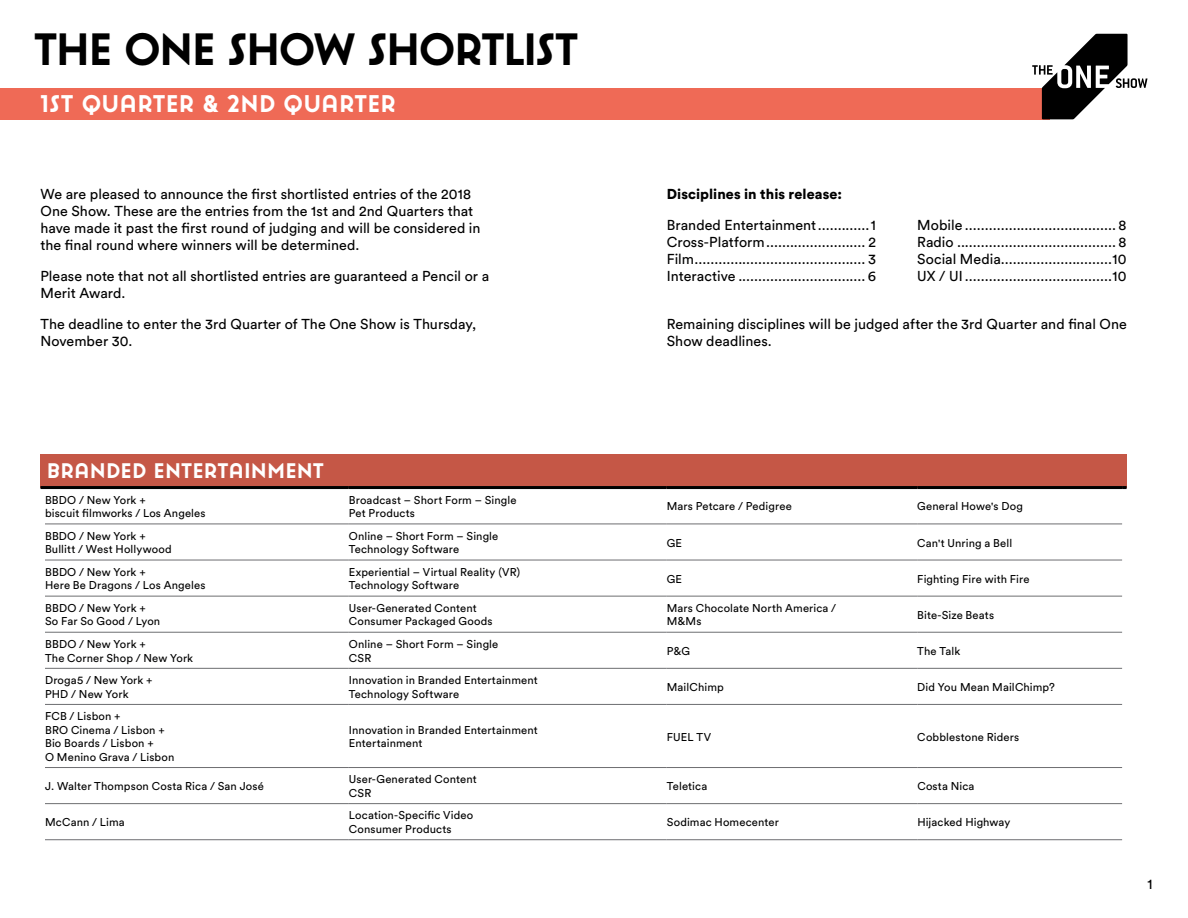
<style>
.page{position:relative;width:1188px;height:918px;background:#fff}
.page>*{position:absolute;margin:0;border:0;box-sizing:border-box;transform-origin:0 0}
.t1{font:700 45px "Uomo";letter-spacing:-.005em;color:#000}
.t2{font:700 24px "Uomo";letter-spacing:.035em;color:#fff}
.t3{font:700 21px "Uomo";letter-spacing:.035em;color:#fff}
.t4{font:14.25px/17.1px "Circular Std";letter-spacing:.005em;color:#000}
.t5{font:900 14.25px "Circular Std";letter-spacing:.005em;color:#000}
.t6{font:11.25px/13.5px "Circular Std";letter-spacing:.01em;color:#000}
</style>
<div class="page">
<div style="left:0;top:88px;width:1050px;height:31px;background:#ef6a56"></div>
<svg style="left:1032px;top:34px;width:116px;height:85px"></svg>
<div style="left:40px;top:454px;width:1087px;height:34px;background:#c55746"></div>
<svg style="left:40px;top:486px;width:5px;height:3px"></svg>
<hr style="left:45px;top:486px;width:304px;height:3px;background:#000">
<hr style="left:349px;top:486px;width:318px;height:3px;background:#000">
<hr style="left:667px;top:486px;width:250px;height:3px;background:#000">
<hr style="left:917px;top:486px;width:205px;height:3px;background:#000">
<svg style="left:1122px;top:486px;width:5px;height:3px"></svg>
<hr style="left:45px;top:524px;width:304px;height:1px;background:#6d6e71">
<hr style="left:349px;top:524px;width:318px;height:1px;background:#6d6e71">
<hr style="left:667px;top:524px;width:250px;height:1px;background:#6d6e71">
<hr style="left:917px;top:524px;width:205px;height:1px;background:#6d6e71">
<hr style="left:45px;top:560px;width:304px;height:1px;background:#6d6e71">
<hr style="left:349px;top:560px;width:318px;height:1px;background:#6d6e71">
<hr style="left:667px;top:560px;width:250px;height:1px;background:#6d6e71">
<hr style="left:917px;top:560px;width:205px;height:1px;background:#6d6e71">
<hr style="left:45px;top:596px;width:304px;height:1px;background:#6d6e71">
<hr style="left:349px;top:596px;width:318px;height:1px;background:#6d6e71">
<hr style="left:667px;top:596px;width:250px;height:1px;background:#6d6e71">
<hr style="left:917px;top:596px;width:205px;height:1px;background:#6d6e71">
<hr style="left:45px;top:632px;width:304px;height:1px;background:#6d6e71">
<hr style="left:349px;top:632px;width:318px;height:1px;background:#6d6e71">
<hr style="left:667px;top:632px;width:250px;height:1px;background:#6d6e71">
<hr style="left:917px;top:632px;width:205px;height:1px;background:#6d6e71">
<hr style="left:45px;top:668px;width:304px;height:1px;background:#6d6e71">
<hr style="left:349px;top:668px;width:318px;height:1px;background:#6d6e71">
<hr style="left:667px;top:668px;width:250px;height:1px;background:#6d6e71">
<hr style="left:917px;top:668px;width:205px;height:1px;background:#6d6e71">
<hr style="left:45px;top:704px;width:304px;height:1px;background:#6d6e71">
<hr style="left:349px;top:704px;width:318px;height:1px;background:#6d6e71">
<hr style="left:667px;top:704px;width:250px;height:1px;background:#6d6e71">
<hr style="left:917px;top:704px;width:205px;height:1px;background:#6d6e71">
<hr style="left:45px;top:767px;width:304px;height:1px;background:#6d6e71">
<hr style="left:349px;top:767px;width:318px;height:1px;background:#6d6e71">
<hr style="left:667px;top:767px;width:250px;height:1px;background:#6d6e71">
<hr style="left:917px;top:767px;width:205px;height:1px;background:#6d6e71">
<hr style="left:45px;top:803px;width:304px;height:1px;background:#6d6e71">
<hr style="left:349px;top:803px;width:318px;height:1px;background:#6d6e71">
<hr style="left:667px;top:803px;width:250px;height:1px;background:#6d6e71">
<hr style="left:917px;top:803px;width:205px;height:1px;background:#6d6e71">
<hr style="left:45px;top:839px;width:304px;height:1px;background:#6d6e71">
<hr style="left:349px;top:839px;width:318px;height:1px;background:#6d6e71">
<hr style="left:667px;top:839px;width:250px;height:1px;background:#6d6e71">
<hr style="left:917px;top:839px;width:205px;height:1px;background:#6d6e71">
<h1 class="t1" style="left:34px;top:25px;width:547px">THE ONE SHOW SHORTLIST</h1>
<h2 class="t2" style="left:40px;top:91px;width:357px">1ST QUARTER &amp; 2ND QUARTER</h2>
<p class="t5" style="left:667px;top:185px;width:177px">Disciplines in this release:</p>
<p class="t4" style="left:667px;top:216px;width:211px;text-align:justify">Branded Entertainment.............1<br>Cross-Platform......................... 2<br>Film........................................... 3<br>Interactive ................................ 6</p>
<p class="t4" style="left:917px;top:216px;width:211px;text-align:justify">Mobile ...................................... 8<br>Radio ........................................ 8<br>Social Media............................10<br>UX / UI .....................................10</p>
<p class="t4" style="left:40px;top:185px;width:441px">We are pleased to announce the first shortlisted entries of the 2018<br>One Show. These are the entries from the 1st and 2nd Quarters that have made it past the first round of judging and will be considered in the final round where winners will be determined.</p>
<p class="t4" style="left:40px;top:267px;width:450px">Please note that not all shortlisted entries are guaranteed a Pencil or a<br>Merit Award.</p>
<p class="t4" style="left:40px;top:315px;width:437px">The deadline to enter the 3rd Quarter of The One Show is Thursday,<br>November 30.</p>
<p class="t4" style="left:667px;top:315px;width:462px">Remaining disciplines will be judged after the 3rd Quarter and final One<br>Show deadlines.</p>
<h3 class="t3" style="left:47px;top:459px;width:278px">BRANDED ENTERTAINMENT</h3>
<p class="t6" style="left:45px;top:493px;width:162px">BBDO / New York +<br>biscuit filmworks / Los Angeles</p>
<p class="t6" style="left:349px;top:493px;width:169px">Broadcast – Short Form – Single<br>Pet Products</p>
<p class="t6" style="left:667px;top:500px;width:127px">Mars Petcare / Pedigree</p>
<p class="t6" style="left:917px;top:500px;width:107px">General Howe's Dog</p>
<p class="t6" style="left:45px;top:529px;width:128px">BBDO / New York +<br>Bullitt / West Hollywood</p>
<p class="t6" style="left:349px;top:529px;width:151px">Online – Short Form – Single<br>Technology Software</p>
<p class="t6" style="left:667px;top:536px;width:17px">GE</p>
<p class="t6" style="left:917px;top:536px;width:96px">Can't Unring a Bell</p>
<p class="t6" style="left:45px;top:565px;width:162px">BBDO / New York +<br>Here Be Dragons / Los Angeles</p>
<p class="t6" style="left:349px;top:565px;width:173px">Experiential – Virtual Reality (VR)<br>Technology Software</p>
<p class="t6" style="left:667px;top:572px;width:17px">GE</p>
<p class="t6" style="left:917px;top:572px;width:114px">Fighting Fire with Fire</p>
<p class="t6" style="left:45px;top:601px;width:117px">BBDO / New York +<br>So Far So Good / Lyon</p>
<p class="t6" style="left:349px;top:601px;width:145px">User-Generated Content<br>Consumer Packaged Goods</p>
<p class="t6" style="left:667px;top:601px;width:171px">Mars Chocolate North America /<br>M&amp;Ms</p>
<p class="t6" style="left:917px;top:608px;width:78px">Bite-Size Beats</p>
<p class="t6" style="left:45px;top:637px;width:150px">BBDO / New York +<br>The Corner Shop / New York</p>
<p class="t6" style="left:349px;top:637px;width:151px">Online – Short Form – Single<br>CSR</p>
<p class="t6" style="left:667px;top:644px;width:25px">P&amp;G</p>
<p class="t6" style="left:917px;top:644px;width:44px">The Talk</p>
<p class="t6" style="left:45px;top:673px;width:109px">Droga5 / New York +<br>PHD / New York</p>
<p class="t6" style="left:349px;top:673px;width:190px">Innovation in Branded Entertainment<br>Technology Software</p>
<p class="t6" style="left:667px;top:680px;width:58px">MailChimp</p>
<p class="t6" style="left:917px;top:680px;width:139px">Did You Mean MailChimp?</p>
<p class="t6" style="left:45px;top:709px;width:131px">FCB / Lisbon +<br>BRO Cinema / Lisbon +<br>Bio Boards / Lisbon +<br>O Menino Grava / Lisbon</p>
<p class="t6" style="left:349px;top:723px;width:190px">Innovation in Branded Entertainment<br>Entertainment</p>
<p class="t6" style="left:667px;top:730px;width:46px">FUEL TV</p>
<p class="t6" style="left:917px;top:730px;width:103px">Cobblestone Riders</p>
<p class="t6" style="left:45px;top:779px;width:220px">J. Walter Thompson Costa Rica / San José</p>
<p class="t6" style="left:349px;top:773px;width:129px">User-Generated Content<br>CSR</p>
<p class="t6" style="left:667px;top:779px;width:42px">Teletica</p>
<p class="t6" style="left:917px;top:779px;width:59px">Costa Nica</p>
<p class="t6" style="left:45px;top:815px;width:81px">McCann / Lima</p>
<p class="t6" style="left:349px;top:809px;width:126px">Location-Specific Video<br>Consumer Products</p>
<p class="t6" style="left:667px;top:815px;width:114px">Sodimac Homecenter</p>
<p class="t6" style="left:917px;top:815px;width:95px">Hijacked Highway</p>
<p class="t4" style="left:1148px;top:875px;width:7px">1</p>
</div>
